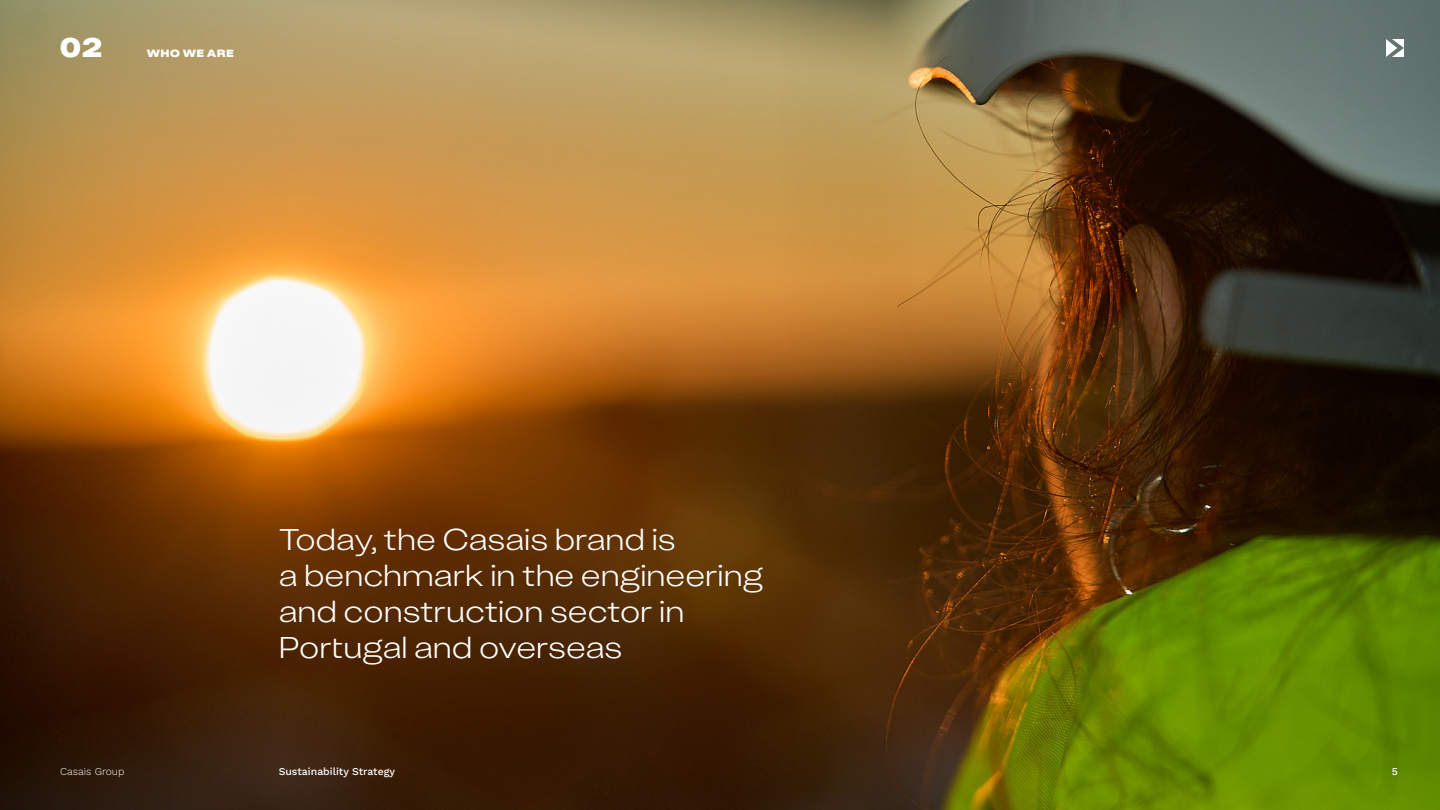
<style>
.page{position:relative;width:1440px;height:810px;background:#fff}
.page>*{position:absolute;margin:0;border:0;box-sizing:border-box;transform-origin:0 0}
.t1{font:300 30px/36px "K Uniforma 40";color:#fff}
.t2{font:900 27px "K Uniforma 90";color:#fff}
.t3{font:500 10.5px "Work Sans";color:#fff}
.t4{font:300 10.5px "Work Sans";color:#fff}
.t5{font:900 10.5px "K Uniforma 90";letter-spacing:.05em;color:#fff}
</style>
<div class="page">
<img style="left:0;top:0;width:1440px;height:810px">
<svg style="left:1386px;top:39px;width:18px;height:18px"></svg>
<p class="t2" style="left:60px;top:30px;width:44px">02</p>
<p class="t5" style="left:147px;top:46px;width:88px">WHO WE ARE</p>
<p class="t1" style="left:279px;top:520px;width:486px">Today, the Casais brand is<br>a benchmark in the engineering and construction sector in<br>Portugal and overseas</p>
<p class="t4" style="left:60px;top:763px;width:66px">Casais Group</p>
<p class="t3" style="left:279px;top:763px;width:118px">Sustainability Strategy</p>
<p class="t3" style="left:1392px;top:763px;width:8px">5</p>
</div>
